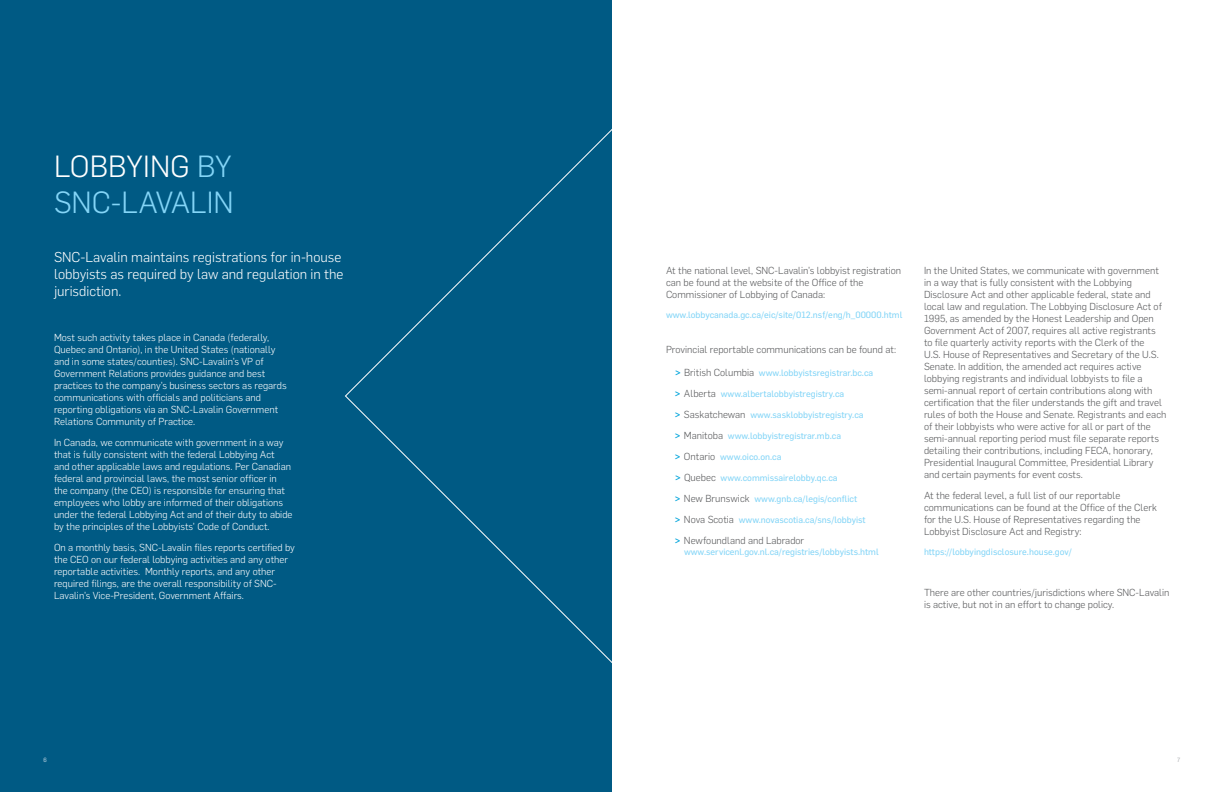
<style>
.page{position:relative;width:1224px;height:792px;background:#fff}
.page>*{position:absolute;margin:0;border:0;box-sizing:border-box;transform-origin:0 0}
.t1{font:300 30px/36px "Flama";color:#84d5f7}
.t2{font:300 14px/16.8px "Flama";color:#fff}
.t3{font:300 10px/12px "Flama";color:#58595b}
.t4{font:300 10px/12px "Flama";color:#fff}
.t5{font:9px "Flama Basic";color:#84d5f7}
.t6{font:6px "Flama";color:#d5e2ed}
.t7{font:6px "Flama";color:#a7a9ac}
.s1{color:#fff}
.s2{font-family:"Flama";font-weight:500;font-size:10px;color:#00a4db}
.s3{font-family:"Flama";font-weight:300;font-size:10px;color:#58595b}
.s4{font-weight:500;color:#00a4db}
</style>
<div class="page">
<div style="left:0;top:0;width:612px;height:792px;background:#005a84"></div>
<h1 class="t1" style="left:54px;top:147px;width:181px"><span class="s1">LOBBYING</span> BY<br>SNC-LAVALIN</h1>
<h2 class="t2" style="left:54px;top:248px;width:291px">SNC-Lavalin maintains registrations for in-house lobbyists as required by law and regulation in the jurisdiction.</h2>
<p class="t4" style="left:54px;top:331px;width:234px">Most such activity takes place in Canada (federally, Quebec and Ontario), in the United States (nationally and in some states/counties). SNC-Lavalin’s VP of Government Relations provides guidance and best practices to the company’s business sectors as regards communications with officials and politicians and reporting obligations via an SNC-Lavalin Government Relations Community of Practice.</p>
<p class="t4" style="left:54px;top:436px;width:240px">In Canada, we communicate with government in a way that is fully consistent with the federal Lobbying Act and other applicable laws and regulations. Per Canadian federal and provincial laws, the most senior officer in the company (the CEO) is responsible for ensuring that employees who lobby are informed of their obligations under the federal Lobbying Act and of their duty to abide by the principles of the Lobbyists’ Code of Conduct.</p>
<p class="t4" style="left:54px;top:541px;width:243px">On a monthly basis, SNC-Lavalin files reports certified by the CEO on our federal lobbying activities and any other reportable activities. Monthly reports, and any other required filings, are the overall responsibility of SNC-Lavalin’s Vice-President, Government Affairs.</p>
<p class="t3" style="left:666px;top:264px;width:237px">At the national level, SNC-Lavalin’s lobbyist registration can be found at the website of the Office of the<br>Commissioner of Lobbying of Canada:</p>
<p class="t5" style="left:666px;top:309px;width:238px">www.lobbycanada.gc.ca/eic/site/012.nsf/eng/h_00000.html</p>
<p class="t3" style="left:666px;top:343px;width:232px">Provincial reportable communications can be found at:</p>
<p class="t5" style="left:675px;top:367px;width:200px"><span class="s2">&gt;</span> <span class="s3">British Columbia</span> www.lobbyistsregistrar.bc.ca</p>
<p class="t5" style="left:675px;top:388px;width:171px"><span class="s2">&gt;</span> <span class="s3">Alberta</span> www.albertalobbyistregistry.ca</p>
<p class="t5" style="left:675px;top:409px;width:190px"><span class="s2">&gt;</span> <span class="s3">Saskatchewan</span> www.sasklobbyistregistry.ca</p>
<p class="t5" style="left:675px;top:430px;width:168px"><span class="s2">&gt;</span> <span class="s3">Manitoba</span> www.lobbyistregistrar.mb.ca</p>
<p class="t5" style="left:675px;top:451px;width:108px"><span class="s2">&gt;</span> <span class="s3">Ontario</span> www.oico.on.ca</p>
<p class="t5" style="left:675px;top:472px;width:164px"><span class="s2">&gt;</span> <span class="s3">Quebec</span> www.commissairelobby.qc.ca</p>
<p class="t5" style="left:675px;top:493px;width:184px"><span class="s2">&gt;</span> <span class="s3">New Brunswick</span> www.gnb.ca/legis/conflict</p>
<p class="t5" style="left:675px;top:514px;width:192px"><span class="s2">&gt;</span> <span class="s3">Nova Scotia</span> www.novascotia.ca/sns/lobbyist</p>
<p class="t3" style="left:675px;top:534px;width:131px"><span class="s4">&gt;</span> Newfoundland and Labrador</p>
<p class="t5" style="left:684px;top:546px;width:196px">www.servicenl.gov.nl.ca/registries/lobbyists.html</p>
<p class="t3" style="left:924px;top:264px;width:244px">In the United States, we communicate with government in a way that is fully consistent with the Lobbying Disclosure Act and other applicable federal, state and local law and regulation. The Lobbying Disclosure Act of 1995, as amended by the Honest Leadership and Open Government Act of 2007, requires all active registrants to file quarterly activity reports with the Clerk of the<br>U.S. House of Representatives and Secretary of the U.S.<br>Senate. In addition, the amended act requires active lobbying registrants and individual lobbyists to file a semi-annual report of certain contributions along with certification that the filer understands the gift and travel rules of both the House and Senate. Registrants and each of their lobbyists who were active for all or part of the semi-annual reporting period must file separate reports detailing their contributions, including FECA, honorary, Presidential Inaugural Committee, Presidential Library and certain payments for event costs.</p>
<p class="t3" style="left:924px;top:489px;width:234px">At the federal level, a full list of our reportable communications can be found at the Office of the Clerk for the U.S. House of Representatives regarding the Lobbyist Disclosure Act and Registry:</p>
<p class="t5" style="left:924px;top:546px;width:149px">https://lobbyingdisclosure.house.gov/</p>
<p class="t3" style="left:924px;top:586px;width:247px">There are other countries/jurisdictions where SNC-Lavalin is active, but not in an effort to change policy.</p>
<p class="t6" style="left:43px;top:755px;width:5px">6</p>
<p class="t7" style="left:1177px;top:755px;width:5px">7</p>
</div>
